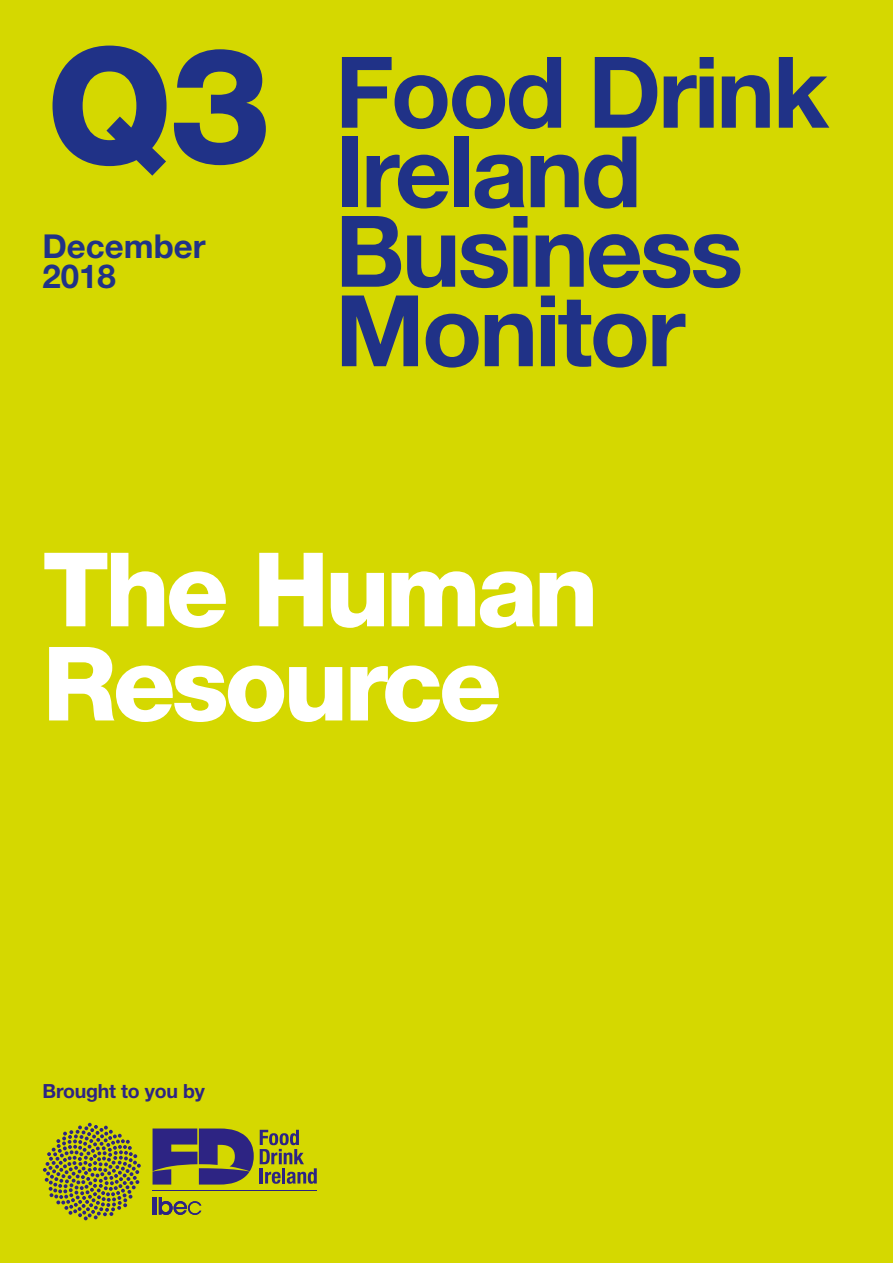
<style>
.page{position:relative;width:893px;height:1263px;background:#d5d800}
.page>*{position:absolute;margin:0;border:0;box-sizing:border-box;transform-origin:0 0}
.t1{font:800 162px "Helvetica Neue LT Std";color:#203287}
.t2{font:800 102.9px/94.2px "Helvetica Neue LT Std";letter-spacing:-.04em;color:#fff}
.t3{font:700 99px/79.5px "Helvetica Neue LT Std";letter-spacing:-.03em;color:#203287}
.t4{font:700 33px/30.6px "Helvetica Neue LT Std";color:#203287}
.t5{font:700 19.5px "Helvetica Neue LT Std";letter-spacing:-.01em;color:#2d2483}
</style>
<div class="page">
<hr style="left:153px;top:1190px;width:164px;height:1px;background:#2d2483">
<hr style="left:153px;top:1197px;width:4px;height:17px;background:#2d2483">
<svg style="left:159px;top:1197px;width:42px;height:18px"></svg>
<svg style="left:153px;top:1128px;width:101px;height:56px"></svg>
<svg style="left:43px;top:1123px;width:98px;height:97px"></svg>
<svg style="left:260px;top:1130px;width:57px;height:54px"></svg>
<h1 class="t1" style="left:46px;top:10px;width:226px">Q3</h1>
<p class="t4" style="left:43px;top:230px;width:165px">December<br>2018</p>
<p class="t3" style="left:335px;top:50px;width:495px">Food Drink<br>Ireland<br>Business<br>Monitor</p>
<p class="t2" style="left:43px;top:542px;width:558px">The Human<br>Resource</p>
<p class="t5" style="left:43px;top:1079px;width:164px">Brought to you by</p>
</div>
